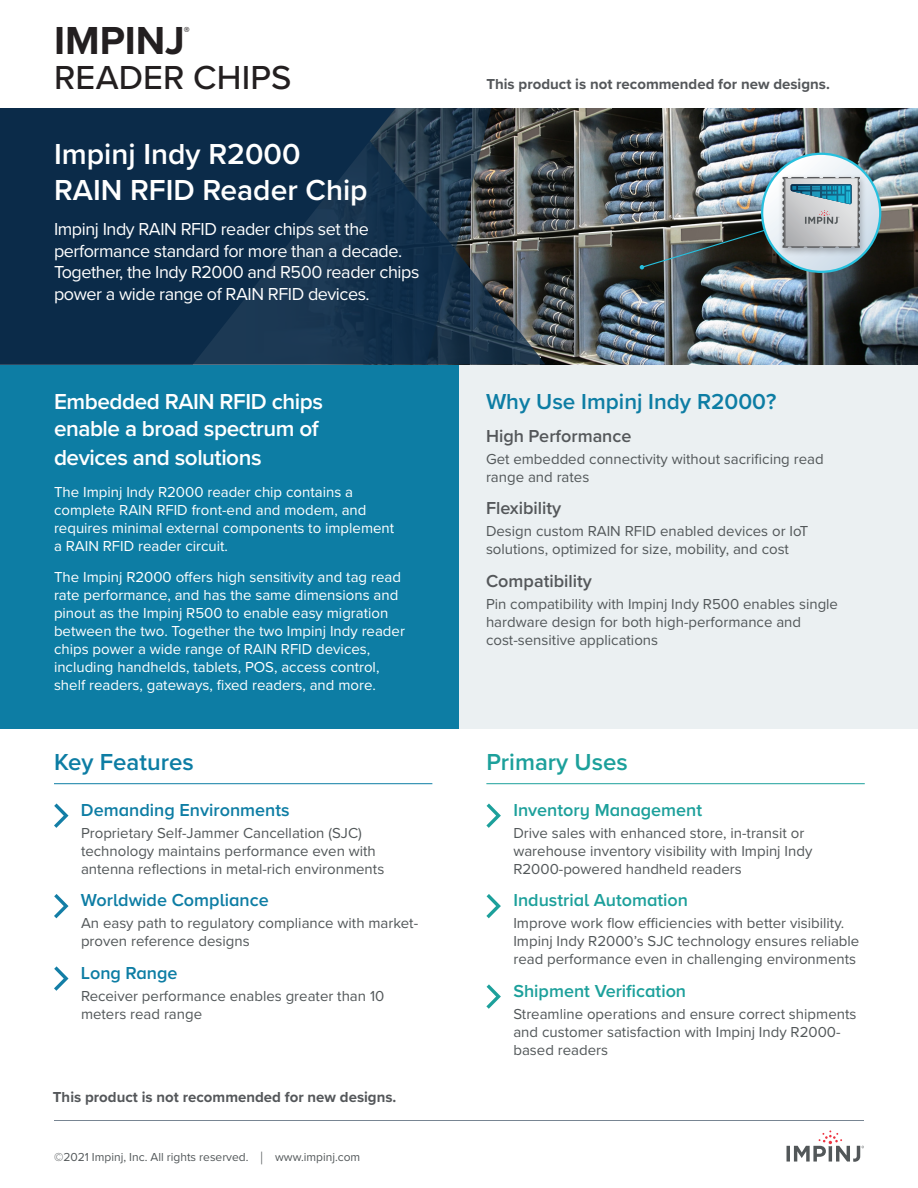
<style>
.page{position:relative;width:918px;height:1188px;background:#fff}
.page>*{position:absolute;margin:0;border:0;box-sizing:border-box;transform-origin:0 0}
.t1{font:700 40.5px "Proxima Nova";color:#231f20}
.t2{font:500 34.5px "Proxima Nova";letter-spacing:.005em;color:#231f20}
.Product_Name{font:600 30px/36px "Proxima Nova";color:#fff}
.H1_Rule{font:600 24px "Proxima Nova";color:#0d7da4}
.H1_Rule-2{font:600 24px "Proxima Nova";color:#1ca09b}
.t3{font:600 22.5px/27.9px "Proxima Nova";letter-spacing:-.02em;color:#fff}
.t4{font:600 22.5px "Proxima Nova";color:#0d7da4}
.Intro{font:18px/21.6px "Proxima Nova";letter-spacing:-.025em;color:#fff}
.H2_Use_Cases{font:600 18px "Proxima Nova";color:#1ca09b}
.H2_Key_Features{font:600 18px "Proxima Nova";color:#0d7da4}
.t5{font:600 18px "Proxima Nova";color:#54575a}
.Key_Feature_Body{font:15px/18px "Proxima Nova";color:#525759}
.t6{font:15px/18px "Proxima Nova";color:#fff}
.t7{font:700 15px "Proxima Nova";color:#54575a}
.t8{font:12px "Proxima Nova";color:#525759}
.t9{font:12px "Proxima Nova Extrabld";color:#231f20}
.s1{font-size:18px}
</style>
<div class="page">
<svg style="left:787px;top:1130px;width:77px;height:32px"></svg>
<hr style="left:54px;top:1120px;width:810px;height:1px;background:#788592">
<div style="left:0;top:364px;width:459px;height:365px;background:#0d7da4"></div>
<div style="left:459px;top:364px;width:459px;height:365px;background:#ebf0f2"></div>
<img style="left:545px;top:108px;width:373px;height:256px">
<svg style="left:519px;top:108px;width:26px;height:256px;background:#585f61"></svg>
<svg style="left:396px;top:108px;width:123px;height:256px;background:#293a49"></svg>
<svg style="left:0;top:108px;width:396px;height:256px;background:#0e2d4a"></svg>
<hr style="left:54px;top:783px;width:378px;height:1px;background:#0d7da4">
<svg style="left:54px;top:804px;width:15px;height:24px"></svg>
<svg style="left:54px;top:894px;width:15px;height:24px"></svg>
<svg style="left:54px;top:966px;width:15px;height:25px"></svg>
<hr style="left:486px;top:783px;width:379px;height:1px;background:#1ca09b">
<svg style="left:486px;top:804px;width:15px;height:24px"></svg>
<svg style="left:486px;top:894px;width:15px;height:24px"></svg>
<svg style="left:486px;top:984px;width:15px;height:25px"></svg>
<svg style="left:762px;top:154px;width:118px;height:118px"></svg>
<div style="left:778px;top:174px;width:89px;height:83px;background:#231f20;opacity:.3"></div>
<img style="left:640px;top:177px;width:220px;height:92px">
<div style="left:761px;top:153px;width:120px;height:120px;border:2px solid #27c0de;border-radius:50%"></div>
<p class="t1" style="left:54px;top:11px;width:132px">IMPINJ</p>
<p class="t9" style="left:184px;top:23px;width:7px">®</p>
<p class="t2" style="left:54px;top:57px;width:239px">READER CHIPS</p>
<p class="Product_Name" style="left:54px;top:137px;width:315px">Impinj Indy R2000<br>RAIN RFID Reader Chip</p>
<p class="Intro" style="left:54px;top:219px;width:367px">Impinj Indy RAIN RFID reader chips set the performance standard for more than a decade.<br>Together, the Indy R2000 and R500 reader chips power a wide range of RAIN RFID devices.</p>
<h1 class="t3" style="left:54px;top:388px;width:271px">Embedded RAIN RFID chips enable a broad spectrum of devices and solutions</h1>
<p class="t6" style="left:54px;top:483px;width:342px">The Impinj Indy R2000 reader chip contains a complete RAIN RFID front-end and modem, and requires minimal external components to implement a RAIN RFID reader circuit.</p>
<p class="t6" style="left:54px;top:568px;width:352px">The Impinj R2000 offers high sensitivity and tag read rate performance, and has the same dimensions and pinout as the Impinj R500 to enable easy migration between the two. Together the two Impinj Indy reader chips power a wide range of RAIN RFID devices, including handhelds, tablets, POS, access control, shelf readers, gateways, fixed readers, and more.</p>
<p class="H1_Rule" style="left:54px;top:748px;width:141px">Key Features</p>
<p class="H2_Key_Features" style="left:81px;top:799px;width:210px">Demanding Environments</p>
<p class="Key_Feature_Body" style="left:81px;top:824px;width:305px">Proprietary Self-Jammer Cancellation (SJC) technology maintains performance even with antenna reflections in metal-rich environments</p>
<p class="H2_Key_Features" style="left:81px;top:889px;width:189px">Worldwide Compliance</p>
<p class="Key_Feature_Body" style="left:81px;top:915px;width:339px">An easy path to regulatory compliance with market&shy;proven reference designs</p>
<p class="H2_Key_Features" style="left:81px;top:962px;width:98px">Long Range</p>
<p class="Key_Feature_Body" style="left:81px;top:987px;width:305px">Receiver performance enables greater than 10 meters read range</p>
<p class="t7" style="left:53px;top:1085px;width:345px">This product is not recommended for new designs.</p>
<p class="t8" style="left:54px;top:1150px;width:308px">©2021 Impinj, Inc. All rights reserved. <span class="s1">|</span> www.impinj.com</p>
<p class="t7" style="left:486px;top:73px;width:345px">This product is not recommended for new designs.</p>
<h1 class="t4" style="left:486px;top:388px;width:292px">Why Use Impinj Indy R2000?</h1>
<h2 class="t5" style="left:486px;top:425px;width:147px">High Performance</h2>
<p class="Key_Feature_Body" style="left:486px;top:450px;width:339px">Get embedded connectivity without sacrificing read range and rates</p>
<h2 class="t5" style="left:486px;top:497px;width:77px">Flexibility</h2>
<p class="Key_Feature_Body" style="left:486px;top:522px;width:324px">Design custom RAIN RFID enabled devices or IoT solutions, optimized for size, mobility, and cost</p>
<h2 class="t5" style="left:486px;top:570px;width:108px">Compatibility</h2>
<p class="Key_Feature_Body" style="left:486px;top:595px;width:354px">Pin compatibility with Impinj Indy R500 enables single hardware design for both high-performance and cost-sensitive applications</p>
<p class="H1_Rule-2" style="left:486px;top:748px;width:143px">Primary Uses</p>
<p class="H2_Use_Cases" style="left:513px;top:799px;width:190px">Inventory Management</p>
<p class="Key_Feature_Body" style="left:513px;top:824px;width:301px">Drive sales with enhanced store, in-transit or warehouse inventory visibility with Impinj Indy<br>R2000-powered handheld readers</p>
<p class="H2_Use_Cases" style="left:513px;top:889px;width:176px">Industrial Automation</p>
<p class="Key_Feature_Body" style="left:513px;top:915px;width:348px">Improve work flow efficiencies with better visibility.<br>Impinj Indy R2000’s SJC technology ensures reliable read performance even in challenging environments</p>
<p class="H2_Use_Cases" style="left:513px;top:980px;width:174px">Shipment Verification</p>
<p class="Key_Feature_Body" style="left:513px;top:1005px;width:345px">Streamline operations and ensure correct shipments and customer satisfaction with Impinj Indy R2000- based readers</p>
</div>
